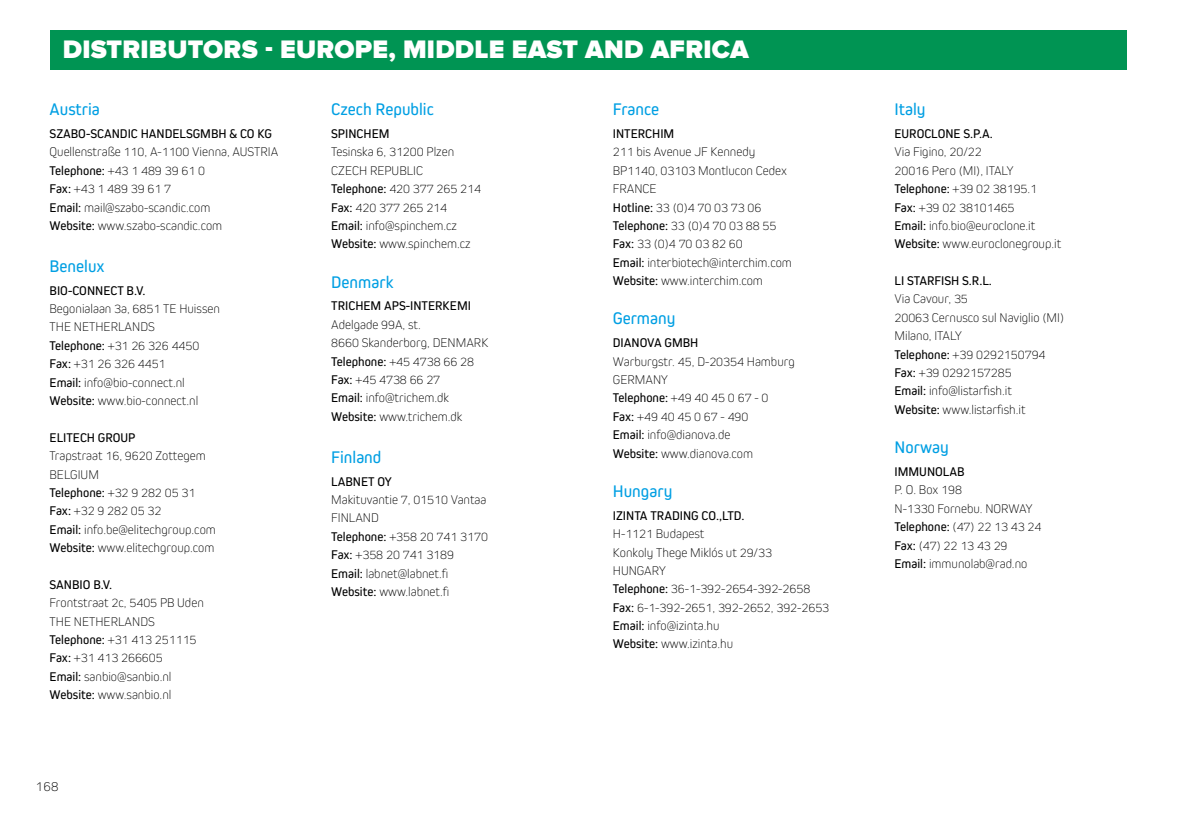
<style>
.page{position:relative;width:1191px;height:819px;background:#fff}
.page>*{position:absolute;margin:0;border:0;box-sizing:border-box;transform-origin:0 0}
.t1{font:900 26.25px "Proxima Nova";letter-spacing:.01em;color:#fff}
.t2{font:17.5px "Kiro";color:#009fe3}
.t3{font:200 14px "Kiro";color:#000}
.t4{font:200 13.12px/18.4px "Kiro";color:#000}
.t5{font:13.12px "Kiro";color:#000}
.s1{font-weight:400}
</style>
<div class="page">
<div style="left:50px;top:30px;width:1076px;height:39px;background:#009453"></div>
<h1 class="t1" style="left:63px;top:38px;width:687px">DISTRIBUTORS - EUROPE, MIDDLE EAST AND AFRICA</h1>
<h2 class="t2" style="left:50px;top:99px;width:52px">Austria</h2>
<p class="t5" style="left:50px;top:126px;width:224px">SZABO-SCANDIC HANDELSGMBH &amp; CO KG</p>
<p class="t4" style="left:50px;top:142px;width:230px">Quellenstraße 110, A-1100 Vienna, AUSTRIA<br><span class="s1">Telephone:</span> +43 1 489 39 61 0<br><span class="s1">Fax:</span> +43 1 489 39 61 7<br><span class="s1">Email:</span> mail@szabo-scandic.com<br><span class="s1">Website:</span> www.szabo-scandic.com</p>
<h2 class="t2" style="left:50px;top:256px;width:56px">Benelux</h2>
<p class="t5" style="left:50px;top:283px;width:97px">BIO-CONNECT B.V.</p>
<p class="t4" style="left:50px;top:299px;width:172px">Begonialaan 3a, 6851 TE Huissen<br>THE NETHERLANDS<br><span class="s1">Telephone:</span> +31 26 326 4450<br><span class="s1">Fax:</span> +31 26 326 4451<br><span class="s1">Email:</span> info@bio-connect.nl<br><span class="s1">Website:</span> www.bio-connect.nl</p>
<p class="t5" style="left:50px;top:430px;width:87px">ELITECH GROUP</p>
<p class="t4" style="left:50px;top:446px;width:168px">Trapstraat 16, 9620 Zottegem<br>BELGIUM<br><span class="s1">Telephone:</span> +32 9 282 05 31<br><span class="s1">Fax:</span> +32 9 282 05 32<br><span class="s1">Email:</span> info.be@elitechgroup.com<br><span class="s1">Website:</span> www.elitechgroup.com</p>
<p class="t5" style="left:50px;top:577px;width:64px">SANBIO B.V.</p>
<p class="t4" style="left:50px;top:593px;width:156px">Frontstraat 2c, 5405 PB Uden<br>THE NETHERLANDS<br><span class="s1">Telephone:</span> +31 413 251115<br><span class="s1">Fax:</span> +31 413 266605<br><span class="s1">Email:</span> sanbio@sanbio.nl<br><span class="s1">Website:</span> www.sanbio.nl</p>
<p class="t3" style="left:35px;top:777px;width:25px">168</p>
<h2 class="t2" style="left:331px;top:99px;width:104px">Czech Republic</h2>
<p class="t5" style="left:331px;top:126px;width:60px">SPINCHEM</p>
<p class="t4" style="left:331px;top:142px;width:151px">Tesinska 6, 31200 Plzen<br>CZECH REPUBLIC<br><span class="s1">Telephone:</span> 420 377 265 214<br><span class="s1">Fax:</span> 420 377 265 214<br><span class="s1">Email:</span> info@spinchem.cz<br><span class="s1">Website:</span> www.spinchem.cz</p>
<h2 class="t2" style="left:331px;top:272px;width:64px">Denmark</h2>
<p class="t5" style="left:331px;top:298px;width:141px">TRICHEM APS-INTERKEMI</p>
<p class="t4" style="left:331px;top:315px;width:159px">Adelgade 99A, st.<br>8660 Skanderborg, DENMARK<br><span class="s1">Telephone:</span> +45 4738 66 28<br><span class="s1">Fax:</span> +45 4738 66 27<br><span class="s1">Email:</span> info@trichem.dk<br><span class="s1">Website:</span> www.trichem.dk</p>
<h2 class="t2" style="left:331px;top:447px;width:52px">Finland</h2>
<p class="t5" style="left:331px;top:473px;width:62px">LABNET OY</p>
<p class="t4" style="left:331px;top:490px;width:158px">Makituvantie 7, 01510 Vantaa<br>FINLAND<br><span class="s1">Telephone:</span> +358 20 741 3170<br><span class="s1">Fax:</span> +358 20 741 3189<br><span class="s1">Email:</span> labnet@labnet.fi<br><span class="s1">Website:</span> www.labnet.fi</p>
<h2 class="t2" style="left:613px;top:99px;width:48px">France</h2>
<p class="t5" style="left:613px;top:126px;width:63px">INTERCHIM</p>
<p class="t4" style="left:613px;top:142px;width:181px">211 bis Avenue JF Kennedy<br>BP1140, 03103 Montlucon Cedex<br>FRANCE<br><span class="s1">Hotline:</span> 33 (0)4 70 03 73 06<br><span class="s1">Telephone:</span> 33 (0)4 70 03 88 55<br><span class="s1">Fax:</span> 33 (0)4 70 03 82 60<br><span class="s1">Email:</span> interbiotech@interchim.com<br><span class="s1">Website:</span> www.interchim.com</p>
<h2 class="t2" style="left:613px;top:308px;width:64px">Germany</h2>
<p class="t5" style="left:613px;top:335px;width:87px">DIANOVA GMBH</p>
<p class="t4" style="left:613px;top:351px;width:183px">Warburgstr. 45, D-20354 Hamburg<br>GERMANY<br><span class="s1">Telephone:</span> +49 40 45 0 67 - 0<br><span class="s1">Fax:</span> +49 40 45 0 67 - 490<br><span class="s1">Email:</span> info@dianova.de<br><span class="s1">Website:</span> www.dianova.com</p>
<h2 class="t2" style="left:613px;top:481px;width:61px">Hungary</h2>
<p class="t5" style="left:613px;top:507px;width:133px">IZINTA TRADING CO.,LTD.</p>
<p class="t4" style="left:613px;top:524px;width:218px">H-1121 Budapest<br>Konkoly Thege Miklós ut 29/33<br>HUNGARY<br><span class="s1">Telephone:</span> 36-1-392-2654-392-2658<br><span class="s1">Fax:</span> 6-1-392-2651, 392-2652, 392-2653<br><span class="s1">Email:</span> info@izinta.hu<br><span class="s1">Website:</span> www.izinta.hu</p>
<h2 class="t2" style="left:894px;top:99px;width:33px">Italy</h2>
<p class="t5" style="left:894px;top:126px;width:100px">EUROCLONE S.P.A.</p>
<p class="t4" style="left:894px;top:142px;width:168px">Via Figino, 20/22<br>20016 Pero (MI), ITALY<br><span class="s1">Telephone:</span> +39 02 38195.1<br><span class="s1">Fax:</span> +39 02 38101465<br><span class="s1">Email:</span> info.bio@euroclone.it<br><span class="s1">Website:</span> www.euroclonegroup.it</p>
<p class="t5" style="left:894px;top:273px;width:99px">LI STARFISH S.R.L.</p>
<p class="t4" style="left:894px;top:289px;width:171px">Via Cavour, 35<br>20063 Cernusco sul Naviglio (MI)<br>Milano, ITALY<br><span class="s1">Telephone:</span> +39 0292150794<br><span class="s1">Fax:</span> +39 0292157285<br><span class="s1">Email:</span> info@listarfish.it<br><span class="s1">Website:</span> www.listarfish.it</p>
<h2 class="t2" style="left:894px;top:437px;width:56px">Norway</h2>
<p class="t5" style="left:894px;top:464px;width:72px">IMMUNOLAB</p>
<p class="t4" style="left:894px;top:480px;width:148px">P. O. Box 198<br>N-1330 Fornebu. NORWAY<br><span class="s1">Telephone:</span> (47) 22 13 43 24<br><span class="s1">Fax:</span> (47) 22 13 43 29<br><span class="s1">Email:</span> immunolab@rad.no</p>
</div>
